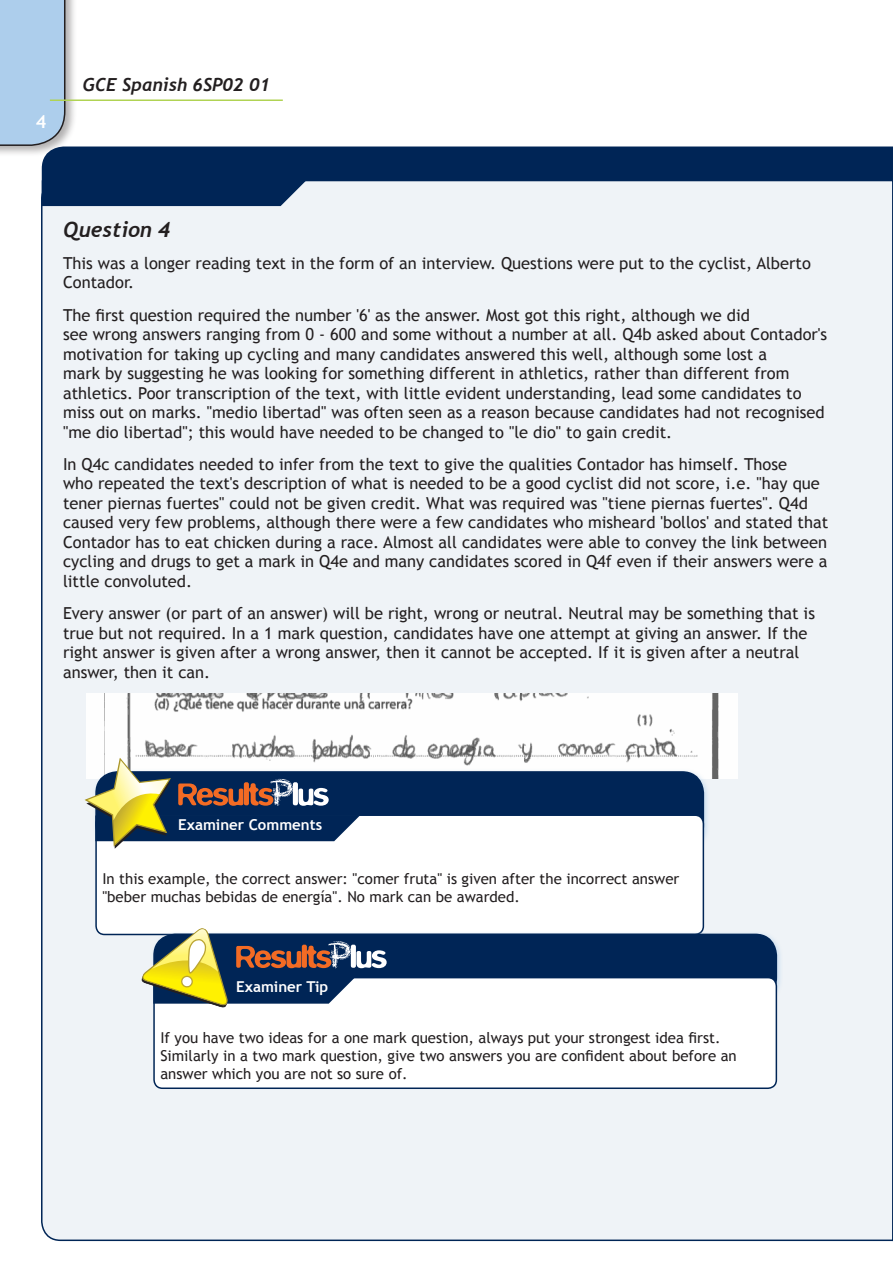
<style>
.page{position:relative;width:893px;height:1263px;background:#fff}
.page>*{position:absolute;margin:0;border:0;box-sizing:border-box;transform-origin:0 0}
.Body_text{font:italic 700 21px "Trebuchet";color:#231f20}
.t1{font:italic 700 18px "Trebuchet";color:#231f20}
.t2{font:700 18px "Trebuchet MS";color:#fff}
.Body_text-2{font:16.5px/19.5px "Trebuchet MS";color:#231f20}
.Examiner_comments{font:15px/18px "Trebuchet MS";color:#231f20}
.t3{font:700 15px "Trebuchet MS";color:#fff}
</style>
<div class="page">
<div style="left:0;top:0;width:77px;height:157px;background:#231f20;opacity:.35"></div>
<div style="left:0;top:0;width:65px;height:146px;background:#adceec"></div>
<hr style="left:50px;top:99px;width:233px;height:2px;background:#b0d354">
<div style="left:41px;top:146px;width:852px;height:33px;background:#002556"></div>
<div style="left:41px;top:179px;width:850px;height:1063px;background:#eff3f7"></div>
<svg style="left:891px;top:179px;width:2px;height:1063px"></svg>
<div style="left:42px;top:180px;width:264px;height:26px;background:#002556"></div>
<img style="left:87px;top:693px;width:651px;height:85px">
<div style="left:92px;top:768px;width:618px;height:85px;background:#adceec;opacity:.55"></div>
<div style="left:96px;top:772px;width:607px;height:74px;background:#002556;border-radius:21px"></div>
<div style="left:95px;top:771px;width:609px;height:76px;border:2px solid #002556;border-radius:21px"></div>
<div style="left:96px;top:815px;width:607px;height:119px;background:#fff;border-radius:9px"></div>
<div style="left:95px;top:814px;width:609px;height:121px;border:2px solid #002556;border-radius:9px"></div>
<svg style="left:83px;top:757px;width:277px;height:92px"></svg>
<div style="left:150px;top:930px;width:633px;height:75px;background:#adceec;opacity:.55"></div>
<div style="left:154px;top:934px;width:622px;height:65px;background:#002556;border-radius:21px"></div>
<div style="left:153px;top:934px;width:624px;height:65px;border:2px solid #002556;border-radius:21px"></div>
<div style="left:154px;top:978px;width:622px;height:110px;background:#fff;border-radius:9px"></div>
<div style="left:153px;top:977px;width:624px;height:112px;border:2px solid #002556;border-radius:9px"></div>
<svg style="left:138px;top:928px;width:249px;height:81px"></svg>
<p class="t2" style="left:36px;top:110px;width:12px">4</p>
<p class="t1" style="left:83px;top:74px;width:189px">GCE Spanish 6SP02 01</p>
<p class="Body_text" style="left:63px;top:216px;width:109px">Question 4</p>
<p class="Body_text-2" style="left:63px;top:253px;width:749px">This was a longer reading text in the form of an interview. Questions were put to the cyclist, Alberto<br>Contador.</p>
<p class="Body_text-2" style="left:63px;top:305px;width:766px">The first question required the number '6' as the answer. Most got this right, although we did<br>see wrong answers ranging from 0 - 600 and some without a number at all. Q4b asked about Contador's motivation for taking up cycling and many candidates answered this well, although some lost a<br>mark by suggesting he was looking for something different in athletics, rather than different from athletics. Poor transcription of the text, with little evident understanding, lead some candidates to miss out on marks. "medio libertad" was often seen as a reason because candidates had not recognised "me dio libertad"; this would have needed to be changed to "le dio" to gain credit.</p>
<p class="Body_text-2" style="left:63px;top:454px;width:767px">In Q4c candidates needed to infer from the text to give the qualities Contador has himself. Those<br>who repeated the text's description of what is needed to be a good cyclist did not score, i.e. "hay que tener piernas fuertes" could not be given credit. What was required was "tiene piernas fuertes". Q4d caused very few problems, although there were a few candidates who misheard 'bollos' and stated that Contador has to eat chicken during a race. Almost all candidates were able to convey the link between cycling and drugs to get a mark in Q4e and many candidates scored in Q4f even if their answers were a little convoluted.</p>
<p class="Body_text-2" style="left:63px;top:604px;width:753px">Every answer (or part of an answer) will be right, wrong or neutral. Neutral may be something that is true but not required. In a 1 mark question, candidates have one attempt at giving an answer. If the right answer is given after a wrong answer, then it cannot be accepted. If it is given after a neutral answer, then it can.</p>
<p class="t3" style="left:178px;top:815px;width:145px">Examiner Comments</p>
<p class="Examiner_comments" style="left:102px;top:870px;width:578px">In this example, the correct answer: "comer fruta" is given after the incorrect answer "beber muchas bebidas de energía". No mark can be awarded.</p>
<p class="t3" style="left:236px;top:977px;width:94px">Examiner Tip</p>
<p class="Examiner_comments" style="left:160px;top:1029px;width:578px">If you have two ideas for a one mark question, always put your strongest idea first.<br>Similarly in a two mark question, give two answers you are confident about before an answer which you are not so sure of.</p>
</div>
